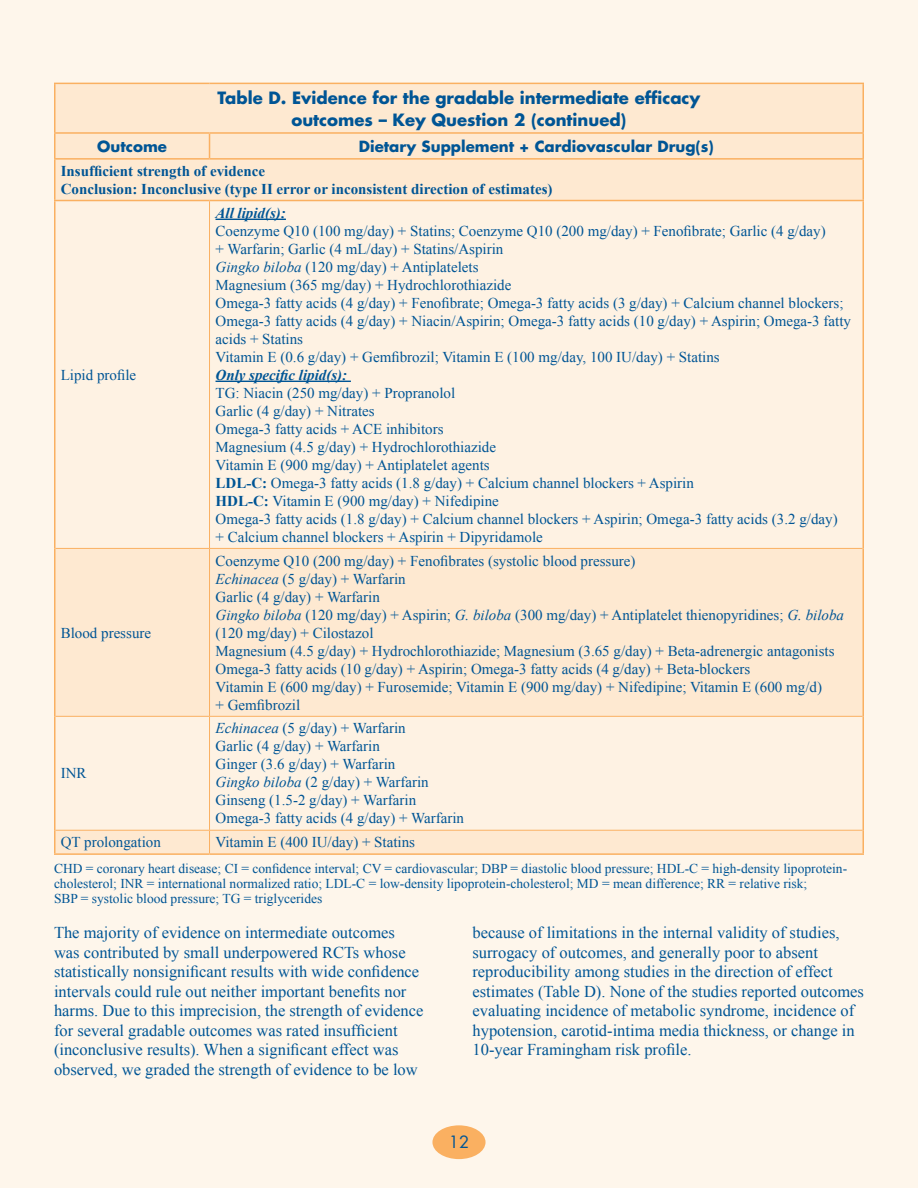
<style>
.page{position:relative;width:918px;height:1188px;background:#fff}
.page>*{position:absolute;margin:0;border:0;box-sizing:border-box;transform-origin:0 0}
.Text{font:16.5px/19.5px "Times New Roman";color:#005595}
.Table_Head{font:700 16.5px/22.5px "Futura Std";color:#005595;text-align:center}
.t1{font:16.5px "Futura Std";color:#005595}
.Table_text{font:15px/18px "Times New Roman";color:#005595}
.Table_text-2{font:700 15px/18px "Times New Roman";color:#005595}
.Table_Head-2{font:700 15px "Futura Std";color:#005595}
.Text-2{font:13.5px/15px "Times New Roman";color:#005595}
.s1{font-weight:700;font-style:italic}
.s2{font-style:italic}
.s3{font-weight:700}
</style>
<div class="page">
<div style="left:0;top:0;width:917px;height:1188px;background:#fef6eb"></div>
<div style="left:432px;top:1125px;width:54px;height:34px;background:#fab061;border-radius:50%"></div>
<div style="left:56px;top:84px;width:806px;height:769px;background:#fee9d1"></div>
<svg style="left:56px;top:201px;width:806px;height:629px"></svg>
<hr style="left:54px;top:83px;width:156px;height:1px;background:#fab061">
<hr style="left:54px;top:84px;width:2px;height:48px;background:#fab061">
<hr style="left:210px;top:83px;width:654px;height:1px;background:#fab061">
<hr style="left:862px;top:84px;width:2px;height:48px;background:#fab061">
<hr style="left:54px;top:132px;width:156px;height:2px;background:#fab061">
<hr style="left:54px;top:134px;width:2px;height:24px;background:#fab061">
<hr style="left:210px;top:132px;width:654px;height:2px;background:#fab061">
<svg style="left:209px;top:134px;width:1px;height:24px"></svg>
<hr style="left:862px;top:134px;width:2px;height:24px;background:#fab061">
<hr style="left:54px;top:158px;width:156px;height:2px;background:#fab061">
<hr style="left:54px;top:160px;width:2px;height:40px;background:#fab061">
<hr style="left:210px;top:158px;width:654px;height:2px;background:#fab061">
<hr style="left:862px;top:160px;width:2px;height:40px;background:#fab061">
<hr style="left:54px;top:200px;width:156px;height:1px;background:#fab061">
<hr style="left:54px;top:201px;width:2px;height:347px;background:#fab061">
<hr style="left:210px;top:200px;width:654px;height:1px;background:#fab061">
<hr style="left:862px;top:201px;width:2px;height:347px;background:#fab061">
<hr style="left:54px;top:548px;width:2px;height:168px;background:#fab061">
<hr style="left:862px;top:548px;width:2px;height:168px;background:#fab061">
<hr style="left:54px;top:716px;width:2px;height:114px;background:#fab061">
<hr style="left:862px;top:716px;width:2px;height:114px;background:#fab061">
<hr style="left:54px;top:830px;width:2px;height:23px;background:#fab061">
<hr style="left:862px;top:830px;width:2px;height:23px;background:#fab061">
<hr style="left:54px;top:853px;width:156px;height:2px;background:#fab061">
<hr style="left:210px;top:853px;width:654px;height:2px;background:#fab061">
<hr style="left:209px;top:201px;width:1px;height:347px;background:#fab061">
<hr style="left:56px;top:548px;width:154px;height:1px;background:#fab061">
<hr style="left:210px;top:548px;width:652px;height:1px;background:#fab061">
<hr style="left:209px;top:549px;width:1px;height:167px;background:#fab061">
<hr style="left:56px;top:716px;width:154px;height:1px;background:#fab061">
<hr style="left:210px;top:716px;width:652px;height:1px;background:#fab061">
<hr style="left:209px;top:717px;width:1px;height:113px;background:#fab061">
<hr style="left:56px;top:830px;width:154px;height:1px;background:#fab061">
<hr style="left:210px;top:830px;width:652px;height:1px;background:#fab061">
<svg style="left:209px;top:831px;width:1px;height:22px"></svg>
<hr style="left:216px;top:219px;width:70px;height:1px;background:#005595">
<hr style="left:216px;top:381px;width:135px;height:1px;background:#005595">
<p class="Table_Head" style="left:218px;top:86px;width:484px">Table D. Evidence for the gradable intermediate efficacy outcomes – Key Question 2 (continued)</p>
<p class="Table_Head-2" style="left:97px;top:137px;width:71px">Outcome</p>
<p class="Table_Head-2" style="left:359px;top:137px;width:356px">Dietary Supplement + Cardiovascular Drug(s)</p>
<p class="Table_text-2" style="left:61px;top:161px;width:493px">Insufficient strength of evidence<br>Conclusion: Inconclusive (type II error or inconsistent direction of estimates)</p>
<p class="Table_text" style="left:61px;top:365px;width:77px">Lipid profile</p>
<p class="Table_text" style="left:61px;top:623px;width:92px">Blood pressure</p>
<p class="Table_text" style="left:61px;top:764px;width:27px">INR</p>
<p class="Table_text" style="left:216px;top:203px;width:637px"><span class="s1">All lipid(s):<br></span>Coenzyme Q10 (100 mg/day) + Statins; Coenzyme Q10 (200 mg/day) + Fenofibrate; Garlic (4 g/day)<br>+ Warfarin; Garlic (4 mL/day) + Statins/Aspirin<br><span class="s2">Gingko biloba</span> (120 mg/day) + Antiplatelets<br>Magnesium (365 mg/day) + Hydrochlorothiazide<br>Omega-3 fatty acids (4 g/day) + Fenofibrate; Omega-3 fatty acids (3 g/day) + Calcium channel blockers; Omega-3 fatty acids (4 g/day) + Niacin/Aspirin; Omega-3 fatty acids (10 g/day) + Aspirin; Omega-3 fatty acids + Statins<br>Vitamin E (0.6 g/day) + Gemfibrozil; Vitamin E (100 mg/day, 100 IU/day) + Statins<br><span class="s1">Only specific lipid(s):<br></span>TG: Niacin (250 mg/day) + Propranolol<br>Garlic (4 g/day) + Nitrates<br>Omega-3 fatty acids + ACE inhibitors<br>Magnesium (4.5 g/day) + Hydrochlorothiazide<br>Vitamin E (900 mg/day) + Antiplatelet agents<br><span class="s3">LDL-C:</span> Omega-3 fatty acids (1.8 g/day) + Calcium channel blockers + Aspirin<br><span class="s3">HDL-C:</span> Vitamin E (900 mg/day) + Nifedipine<br>Omega-3 fatty acids (1.8 g/day) + Calcium channel blockers + Aspirin; Omega-3 fatty acids (3.2 g/day)<br>+ Calcium channel blockers + Aspirin + Dipyridamole</p>
<p class="Table_text" style="left:216px;top:551px;width:630px">Coenzyme Q10 (200 mg/day) + Fenofibrates (systolic blood pressure)<br><span class="s2">Echinacea</span> (5 g/day) + Warfarin<br>Garlic (4 g/day) + Warfarin<br><span class="s2">Gingko biloba</span> (120 mg/day) + Aspirin; <span class="s2">G. biloba</span> (300 mg/day) + Antiplatelet thienopyridines; <span class="s2">G. biloba </span>(120 mg/day) + Cilostazol<br>Magnesium (4.5 g/day) + Hydrochlorothiazide; Magnesium (3.65 g/day) + Beta-adrenergic antagonists Omega-3 fatty acids (10 g/day) + Aspirin; Omega-3 fatty acids (4 g/day) + Beta-blockers<br>Vitamin E (600 mg/day) + Furosemide; Vitamin E (900 mg/day) + Nifedipine; Vitamin E (600 mg/d)<br>+ Gemfibrozil</p>
<p class="Table_text" style="left:216px;top:719px;width:250px"><span class="s2">Echinacea</span> (5 g/day) + Warfarin<br>Garlic (4 g/day) + Warfarin<br>Ginger (3.6 g/day) + Warfarin<br><span class="s2">Gingko biloba</span> (2 g/day) + Warfarin<br>Ginseng (1.5-2 g/day) + Warfarin<br>Omega-3 fatty acids (4 g/day) + Warfarin</p>
<p class="Table_text" style="left:61px;top:833px;width:102px">QT prolongation</p>
<p class="Table_text" style="left:216px;top:833px;width:201px">Vitamin E (400 IU/day) + Statins</p>
<p class="Text-2" style="left:54px;top:861px;width:795px">CHD = coronary heart disease; CI = confidence interval; CV = cardiovascular; DBP = diastolic blood pressure; HDL-C = high-density lipoprotein&shy;cholesterol; INR = international normalized ratio; LDL-C = low-density lipoprotein-cholesterol; MD = mean difference; RR = relative risk;<br>SBP = systolic blood pressure; TG = triglycerides</p>
<p class="Text" style="left:54px;top:923px;width:371px">The majority of evidence on intermediate outcomes was contributed by small underpowered RCTs whose statistically nonsignificant results with wide confidence intervals could rule out neither important benefits nor harms. Due to this imprecision, the strength of evidence for several gradable outcomes was rated insufficient (inconclusive results). When a significant effect was observed, we graded the strength of evidence to be low</p>
<p class="Text" style="left:472px;top:923px;width:393px">because of limitations in the internal validity of studies, surrogacy of outcomes, and generally poor to absent reproducibility among studies in the direction of effect estimates (Table D). None of the studies reported outcomes evaluating incidence of metabolic syndrome, incidence of hypotension, carotid-intima media thickness, or change in 10-year Framingham risk profile.</p>
<p class="t1" style="left:449px;top:1131px;width:22px">12</p>
</div>
